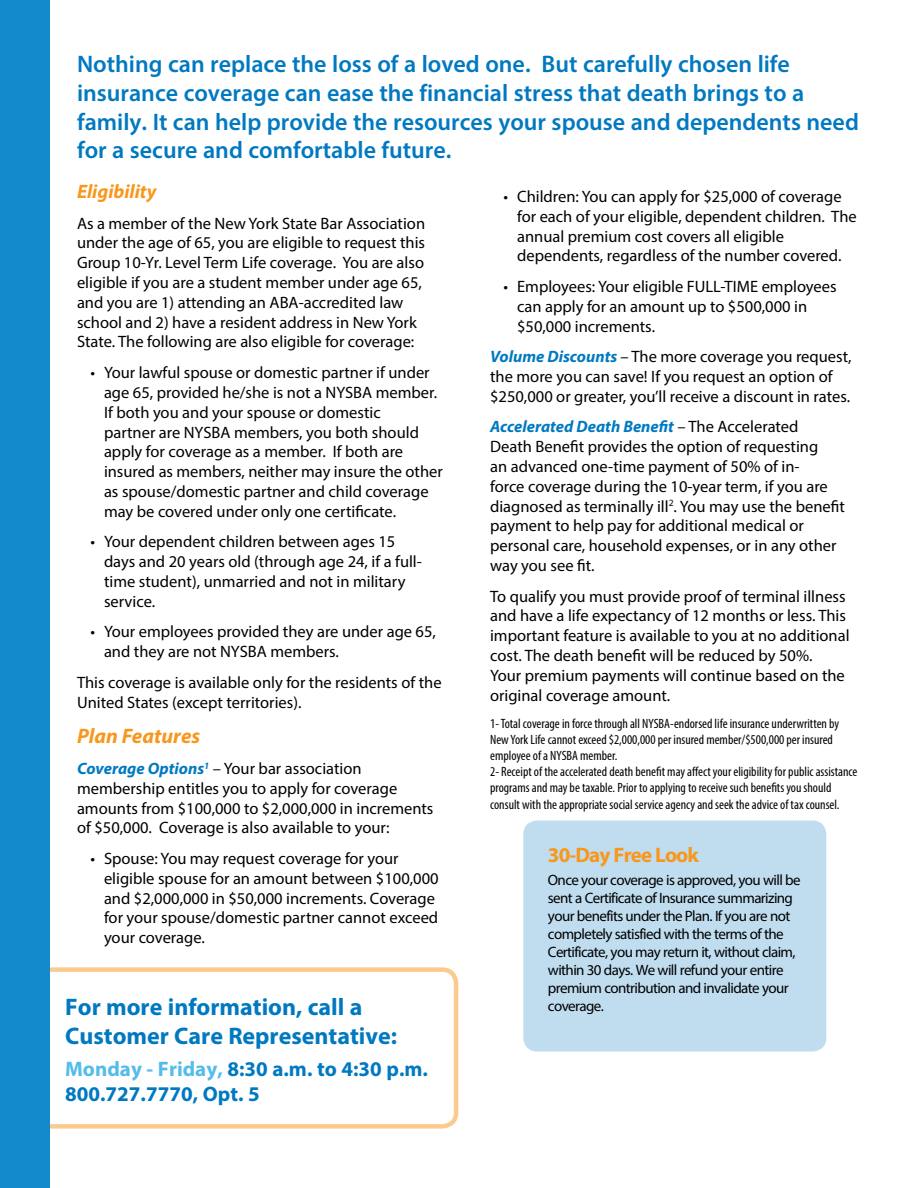
<style>
.page{position:relative;width:918px;height:1188px;background:#fff}
.page>*{position:absolute;margin:0;border:0;box-sizing:border-box;transform-origin:0 0}
.t1{font:600 24px/28.8px "Myriad Pro";color:#0079c1}
.t2{font:700 24px/28.8px "Myriad Pro";color:#0079c1}
.t3{font:700 21px/25.2px "Myriad Pro";color:#0079c1}
.t4{font:700 21px "Myriad Pro";letter-spacing:-.04em;color:#f8971d}
.t5{font:italic 700 21px "Myriad Pro";color:#f8971d}
.t6{font:italic 700 19.5px "Myriad Pro";color:#f8971d}
.t7{font:16.5px/19.8px "Myriad Pro";color:#000}
.t8{font:15px/18px "Myriad Pro";letter-spacing:-.04em;color:#000}
.t9{font:condensed 13.5px/16.2px "Myriad Pro";color:#000}
.s1{font-weight:700;font-style:italic;color:#0079c1}
.s2{color:#54bceb}
</style>
<div class="page">
<div style="left:28px;top:967px;width:430px;height:162px;border:4px solid #f8971d;border-radius:14px"></div>
<div style="left:0;top:0;width:50px;height:1188px;background:#128acb"></div>
<div style="left:523px;top:820px;width:303px;height:232px;background:#c0ddef;border-radius:14px"></div>
<p class="t1" style="left:77px;top:49px;width:783px">Nothing can replace the loss of a loved one. But carefully chosen life insurance coverage can ease the financial stress that death brings to a family. It can help provide the resources your spouse and dependents need for a secure and comfortable future.</p>
<p class="t6" style="left:77px;top:179px;width:81px">Eligibility</p>
<p class="t7" style="left:77px;top:213px;width:350px">As a member of the New York State Bar Association under the age of 65, you are eligible to request this Group 10-Yr. Level Term Life coverage. You are also eligible if you are a student member under age 65, and you are 1) attending an ABA-accredited law school and 2) have a resident address in New York State. The following are also eligible for coverage:</p>
<p class="t7" style="left:104px;top:362px;width:340px;text-indent:-13px">• Your lawful spouse or domestic partner if under age 65, provided he/she is not a NYSBA member.<br>If both you and your spouse or domestic<br>partner are NYSBA members, you both should apply for coverage as a member. If both are insured as members, neither may insure the other as spouse/domestic partner and child coverage may be covered under only one certificate.</p>
<p class="t7" style="left:104px;top:532px;width:319px;text-indent:-13px">• Your dependent children between ages 15 days and 20 years old (through age 24, if a full&shy;time student), unmarried and not in military service.</p>
<p class="t7" style="left:104px;top:622px;width:333px;text-indent:-13px">• Your employees provided they are under age 65, and they are not NYSBA members.</p>
<p class="t7" style="left:77px;top:672px;width:366px">This coverage is available only for the residents of the<br>United States (except territories).</p>
<p class="t5" style="left:77px;top:723px;width:125px">Plan Features</p>
<p class="t7" style="left:77px;top:758px;width:358px"><span class="s1">Coverage Options</span><sup>1</sup> – Your bar association membership entitles you to apply for coverage amounts from $100,000 to $2,000,000 in increments of $50,000. Coverage is also available to your:</p>
<p class="t7" style="left:104px;top:848px;width:336px;text-indent:-13px">• Spouse: You may request coverage for your eligible spouse for an amount between $100,000 and $2,000,000 in $50,000 increments. Coverage for your spouse/domestic partner cannot exceed your coverage.</p>
<p class="t7" style="left:517px;top:186px;width:341px;text-indent:-13px">• Children: You can apply for $25,000 of coverage for each of your eligible, dependent children. The annual premium cost covers all eligible dependents, regardless of the number covered.</p>
<p class="t7" style="left:517px;top:276px;width:321px;text-indent:-13px">• Employees: Your eligible FULL-TIME employees can apply for an amount up to $500,000 in $50,000 increments.</p>
<p class="t7" style="left:490px;top:346px;width:363px"><span class="s1">Volume Discounts</span> – The more coverage you request, the more you can save! If you request an option of $250,000 or greater, you’ll receive a discount in rates.</p>
<p class="t7" style="left:490px;top:417px;width:356px"><span class="s1">Accelerated Death Benefit</span> – The Accelerated<br>Death Benefit provides the option of requesting<br>an advanced one-time payment of 50% of in-<br>force coverage during the 10-year term, if you are diagnosed as terminally ill<sup>2</sup>. You may use the benefit payment to help pay for additional medical or personal care, household expenses, or in any other way you see fit.</p>
<p class="t7" style="left:490px;top:586px;width:361px">To qualify you must provide proof of terminal illness and have a life expectancy of 12 months or less. This important feature is available to you at no additional cost. The death benefit will be reduced by 50%.<br>Your premium payments will continue based on the original coverage amount.</p>
<p class="t9" style="left:490px;top:715px;width:369px">1- Total coverage in force through all NYSBA-endorsed life insurance underwritten by New York Life cannot exceed $2,000,000 per insured member/$500,000 per insured employee of a NYSBA member.<br>2- Receipt of the accelerated death benefit may affect your eligibility for public assistance programs and may be taxable. Prior to applying to receive such benefits you should consult with the appropriate social service agency and seek the advice of tax counsel.</p>
<p class="t4" style="left:548px;top:841px;width:153px">30-Day Free Look</p>
<p class="t8" style="left:548px;top:871px;width:254px">Once your coverage is approved, you will be sent a Certificate of Insurance summarizing your benefits under the Plan. If you are not completely satisfied with the terms of the Certificate, you may return it, without claim, within 30 days. We will refund your entire premium contribution and invalidate your coverage.</p>
<h1 class="t2" style="left:65px;top:992px;width:333px">For more information, call a<br>Customer Care Representative:</h1>
<p class="t3" style="left:65px;top:1055px;width:364px"><span class="s2">Monday - Friday,</span> 8:30 a.m. to 4:30 p.m.<br>800.727.7770, Opt. 5</p>
</div>
